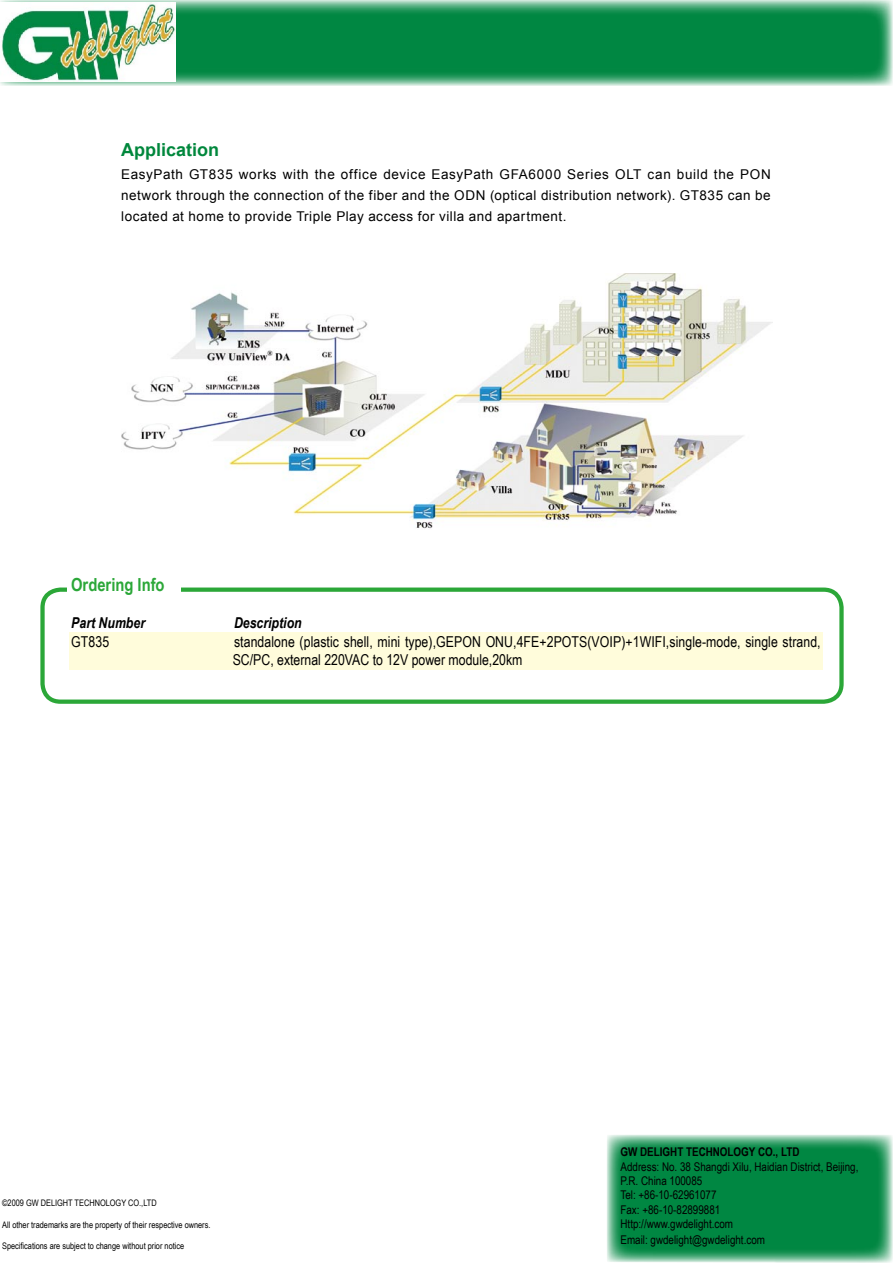
<style>
.page{position:relative;width:893px;height:1263px;background:#fff}
.page>*{position:absolute;margin:0;border:0;box-sizing:border-box;transform-origin:0 0}
.t1{font:700 18px "Arial Narrow";color:#2ba738}
.t2{font:700 18px "Arial";color:#00873c}
.t3{font:15px/18px "Arial Narrow";letter-spacing:.005em;color:#000}
.t4{font:italic 700 15px "Arial Narrow";color:#000}
.t5{font:13.5px/21px "Arial";letter-spacing:.035em;color:#000;text-align:justify}
.t6{font:12px/14.4px "Arial Narrow";color:#000}
.t7{font:700 12px "Arial Narrow";color:#000}
.t8{font:9px "Arial Narrow";color:#000}
</style>
<div class="page">
<svg style="left:607px;top:1135px;width:286px;height:128px;background:#1c9456"></svg>
<svg style="left:0;top:0;width:893px;height:85px;background:#1f9559"></svg>
<img style="left:0;top:2px;width:176px;height:79px">
<div style="left:40px;top:587px;width:804px;height:117px;border:4px solid #2ba738;border-radius:18px"></div>
<svg style="left:69px;top:669px;width:754px;height:1px"></svg>
<div style="left:69px;top:632px;width:754px;height:37px;background:#fffcdb"></div>
<div style="left:67px;top:575px;width:114px;height:23px;background:#fff"></div>
<img style="left:121px;top:274px;width:651px;height:255px">
<h1 class="t2" style="left:121px;top:138px;width:100px">Application</h1>
<p class="t5" style="left:121px;top:164px;width:651px">EasyPath GT835 works with the office device EasyPath GFA6000 Series OLT can build the PON network through the connection of the fiber and the ODN (optical distribution network). GT835 can be located at home to provide Triple Play access for villa and apartment.</p>
<h1 class="t1" style="left:71px;top:571px;width:95px">Ordering Info</h1>
<p class="t4" style="left:71px;top:611px;width:75px">Part Number</p>
<p class="t4" style="left:234px;top:611px;width:69px">Description</p>
<p class="t3" style="left:71px;top:632px;width:39px">GT835</p>
<p class="t3" style="left:233px;top:632px;width:589px">standalone (plastic shell, mini type),GEPON ONU,4FE+2POTS(VOIP)+1WIFI,single-mode, single strand,<br>SC/PC, external 220VAC to 12V power module,20km</p>
<p class="t8" style="left:2px;top:1196px;width:156px">©2009 GW DELIGHT TECHNOLOGY CO.,LTD</p>
<p class="t8" style="left:2px;top:1218px;width:210px">All other trademarks are the property of their respective owners.</p>
<p class="t8" style="left:2px;top:1239px;width:184px">Specifications are subject to change without prior notice</p>
<p class="t7" style="left:620px;top:1143px;width:180px">GW DELIGHT TECHNOLOGY CO., LTD</p>
<p class="t6" style="left:620px;top:1159px;width:239px">Address: No. 38 Shangdi Xilu, Haidian District, Beijing,<br>P.R. China 100085<br>Tel: +86-10-62961077<br>Fax: +86-10-82899881<br>Http://www.gwdelight.com</p>
<p class="t6" style="left:620px;top:1232px;width:146px">Email: gwdelight@gwdelight.com</p>
</div>
